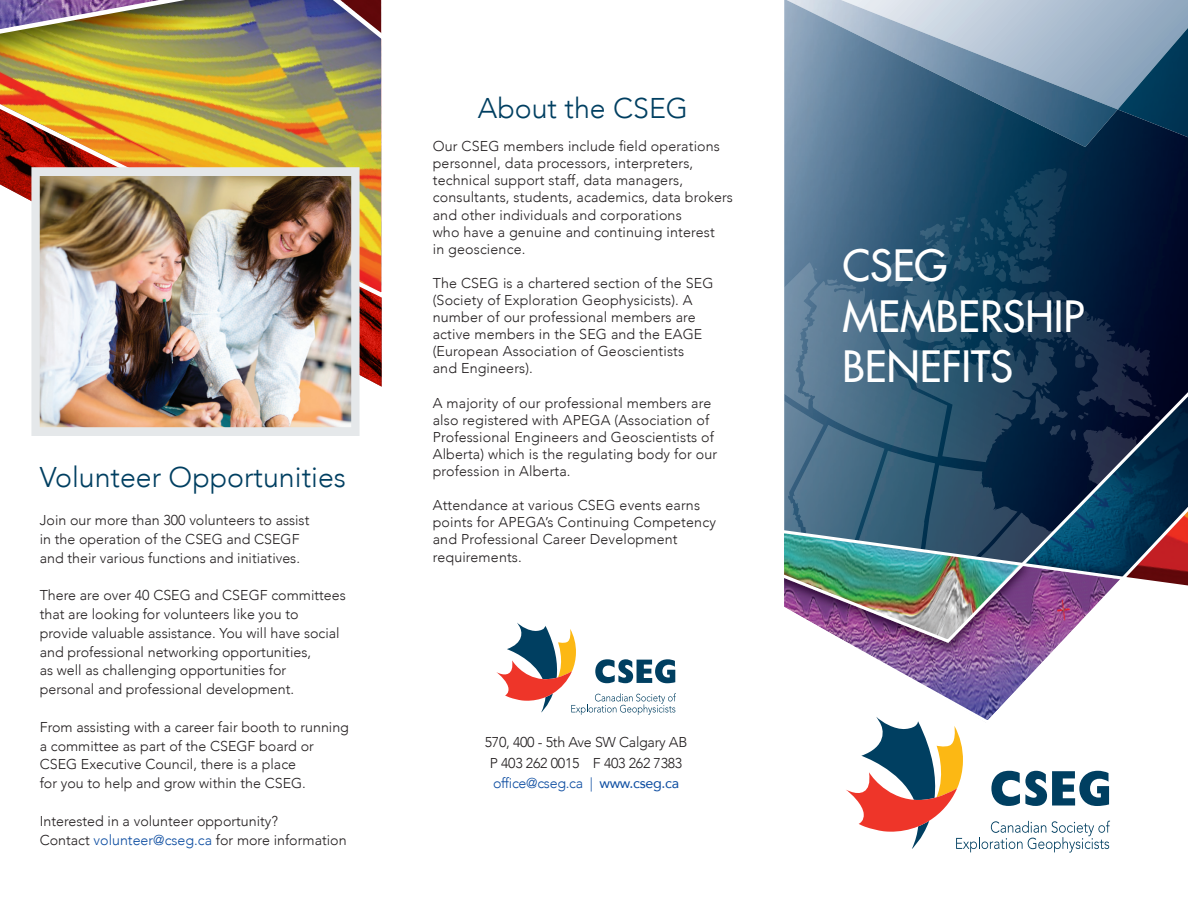
<style>
.page{position:relative;width:1188px;height:918px;background:#fff}
.page>*{position:absolute;margin:0;border:0;box-sizing:border-box;transform-origin:0 0}
.t1{font:500 42px/50.4px "Futura Std";color:#fff}
.t2{font:300 28.5px "Avenir";color:#003f61}
.t3{font:300 14.25px/17.1px "Avenir";letter-spacing:.01em;color:#231f20}
.t4{font:300 14.25px/20.5px "Avenir";letter-spacing:-.02em;color:#231f20;text-align:center}
.s1{color:#0d4da1}
.s2{font-weight:400;color:#0d4da1}
</style>
<div class="page">
<img style="left:360px;top:303px;width:22px;height:84px">
<img style="left:784px;top:0;width:404px;height:169px">
<svg style="left:852px;top:645px;width:206px;height:72px"></svg>
<img style="left:784px;top:596px;width:320px;height:49px">
<svg style="left:784px;top:169px;width:404px;height:427px;background:#2c4c66"></svg>
<svg style="left:846px;top:717px;width:264px;height:136px"></svg>
<svg style="left:496px;top:623px;width:180px;height:92px"></svg>
<svg style="left:0;top:45px;width:382px;height:258px;background:#c4a148"></svg>
<img style="left:41px;top:177px;width:309px;height:249px">
<div style="left:31px;top:167px;width:329px;height:269px;border:9px solid #e5e8ea"></div>
<img style="left:0;top:0;width:382px;height:45px">
<h2 class="t2" style="left:40px;top:461px;width:308px">Volunteer Opportunities</h2>
<p class="t3" style="left:40px;top:511px;width:271px;line-height:18.8px">Join our more than 300 volunteers to assist in the operation of the CSEG and CSEGF and their various functions and initiatives.</p>
<p class="t3" style="left:40px;top:586px;width:308px;line-height:18.8px">There are over 40 CSEG and CSEGF committees that are looking for volunteers like you to provide valuable assistance. You will have social and professional networking opportunities,<br>as well as challenging opportunities for<br>personal and professional development.</p>
<p class="t3" style="left:40px;top:718px;width:311px;line-height:18.8px">From assisting with a career fair booth to running a committee as part of the CSEGF board or CSEG Executive Council, there is a place<br>for you to help and grow within the CSEG.</p>
<p class="t3" style="left:40px;top:812px;width:308px;line-height:18.8px">Interested in a volunteer opportunity?<br>Contact <span class="s1">volunteer@cseg.ca</span> for more information</p>
<h2 class="t2" style="left:478px;top:91px;width:212px">About the CSEG</h2>
<p class="t3" style="left:433px;top:138px;width:302px">Our CSEG members include field operations personnel, data processors, interpreters, technical support staff, data managers, consultants, students, academics, data brokers and other individuals and corporations<br>who have a genuine and continuing interest<br>in geoscience.</p>
<p class="t3" style="left:433px;top:274px;width:282px">The CSEG is a chartered section of the SEG (Society of Exploration Geophysicists). A number of our professional members are active members in the SEG and the EAGE (European Association of Geoscientists<br>and Engineers).</p>
<p class="t3" style="left:433px;top:394px;width:286px">A majority of our professional members are also registered with APEGA (Association of Professional Engineers and Geoscientists of Alberta) which is the regulating body for our profession in Alberta.</p>
<p class="t3" style="left:433px;top:497px;width:285px">Attendance at various CSEG events earns points for APEGA’s Continuing Competency and Professional Career Development requirements.</p>
<p class="t4" style="left:485px;top:732px;width:204px">570, 400 - 5th Ave SW Calgary AB<br>P 403 262 0015 F 403 262 7383 <span class="s1">office@cseg.ca |</span> <span class="s2">www.cseg.ca</span></p>
<h1 class="t1" style="left:842px;top:241px;width:243px">CSEG<br>MEMBERSHIP<br>BENEFITS</h1>
</div>
